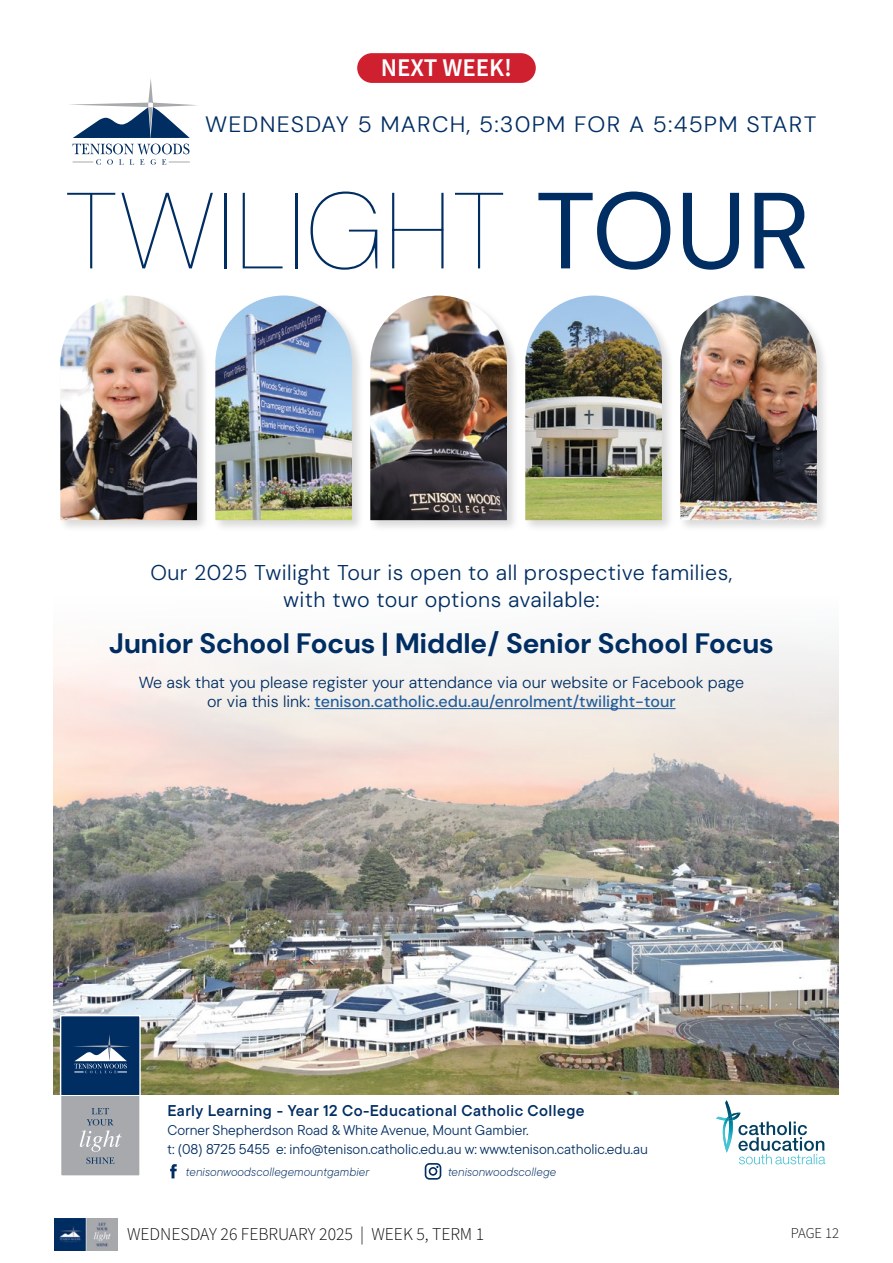
<style>
.page{position:relative;width:893px;height:1263px;background:#fff}
.page>*{position:absolute;margin:0;border:0;box-sizing:border-box;transform-origin:0 0}
.t1{font:100 108px "DM Sans";color:#002d62}
.t2{font:700 28.05px "DM Sans 36 pt";letter-spacing:.02em;color:#002d62}
.t3{font:600 25.5px "Source Sans Pro";color:#fff}
.t4{font:300 22.35px "DM Sans";letter-spacing:.05em;color:#002d62;scale:1.04 1}
.t5{font:300 21.45px/26.7px "DM Sans";letter-spacing:.02em;color:#002d62;text-align:center}
.t6{font:300 18px "Source Sans Pro";color:#000}
.t7{font:300 16.05px/19.2px "DM Sans";color:#002d62;text-align:center}
.t8{font:15.6px "TT Commons Pro Db";letter-spacing:.03em;color:#002d62}
.t9{font:300 15px "Source Sans Pro";letter-spacing:-.005em;color:#060606}
.t10{font:14.25px/18.8px "TT Commons Pro";color:#002d62}
.t11{font:italic 300 12px "TT Commons Pro";color:#002d62}
.s1{font-weight:400}
.s2{font-weight:500;color:#215e9e}
</style>
<div class="page">
<img style="left:54px;top:1218px;width:64px;height:32px">
<img style="left:53px;top:642px;width:785px;height:452px">
<svg style="left:70px;top:79px;width:127px;height:59px"></svg>
<svg style="left:73px;top:144px;width:117px;height:21px"></svg>
<div style="left:61px;top:1016px;width:79px;height:79px;background:#002d62"></div>
<div style="left:61px;top:1096px;width:79px;height:80px;background:#a7a9ac"></div>
<svg style="left:73px;top:1035px;width:57px;height:38px"></svg>
<svg style="left:80px;top:1108px;width:42px;height:56px"></svg>
<div style="left:60px;top:1015px;width:81px;height:162px;border:1px solid #fff"></div>
<div style="left:58px;top:294px;width:152px;height:239px;background:#000;opacity:.15"></div>
<img style="left:60px;top:296px;width:137px;height:224px">
<div style="left:523px;top:294px;width:152px;height:239px;background:#000;opacity:.15"></div>
<img style="left:525px;top:296px;width:137px;height:224px">
<div style="left:213px;top:294px;width:152px;height:239px;background:#000;opacity:.15"></div>
<img style="left:215px;top:296px;width:137px;height:224px">
<div style="left:678px;top:294px;width:151px;height:239px;background:#000;opacity:.15"></div>
<img style="left:680px;top:296px;width:137px;height:224px">
<div style="left:368px;top:294px;width:152px;height:239px;background:#000;opacity:.15"></div>
<img style="left:370px;top:296px;width:137px;height:224px">
<svg style="left:716px;top:1100px;width:109px;height:64px"></svg>
<hr style="left:314px;top:708px;width:362px;height:1px;background:#215e9e">
<svg style="left:170px;top:1164px;width:7px;height:14px"></svg>
<svg style="left:425px;top:1163px;width:16px;height:17px"></svg>
<div style="left:357px;top:53px;width:179px;height:30px;background:#ce202f;border-radius:15px"></div>
<h3 class="t3" style="left:381px;top:51px;width:133px">NEXT WEEK!</h3>
<h3 class="t4" style="left:205px;top:111px;width:589px">WEDNESDAY 5 MARCH, 5:30PM FOR A 5:45PM START</h3>
<h1 class="t1" style="left:64px;top:165px;width:748px">TWILIGHT <span class="s1">TOUR</span></h1>
<h3 class="t5" style="left:150px;top:559px;width:583px">Our 2025 Twilight Tour is open to all prospective families, with two tour options available:</h3>
<h2 class="t2" style="left:109px;top:626px;width:666px">Junior School Focus | Middle/ Senior School Focus</h2>
<p class="t7" style="left:139px;top:672px;width:607px">We ask that you please register your attendance via our website or Facebook page or via this link: <span class="s2">tenison.catholic.edu.au/enrolment/twilight-tour</span></p>
<p class="t8" style="left:167px;top:1099px;width:419px">Early Learning - Year 12 Co-Educational Catholic College</p>
<p class="t10" style="left:167px;top:1120px;width:482px">Corner Shepherdson Road &amp; White Avenue, Mount Gambier.<br>t: (08) 8725 5455 e: info@tenison.catholic.edu.au w: www.tenison.catholic.edu.au</p>
<p class="t11" style="left:186px;top:1164px;width:185px">tenisonwoodscollegemountgambier</p>
<p class="t11" style="left:448px;top:1164px;width:110px">tenisonwoodscollege</p>
<p class="t6" style="left:127px;top:1222px;width:359px">WEDNESDAY 26 FEBRUARY 2025 | WEEK 5, TERM 1</p>
<p class="t9" style="left:791px;top:1223px;width:50px">PAGE 12</p>
</div>
